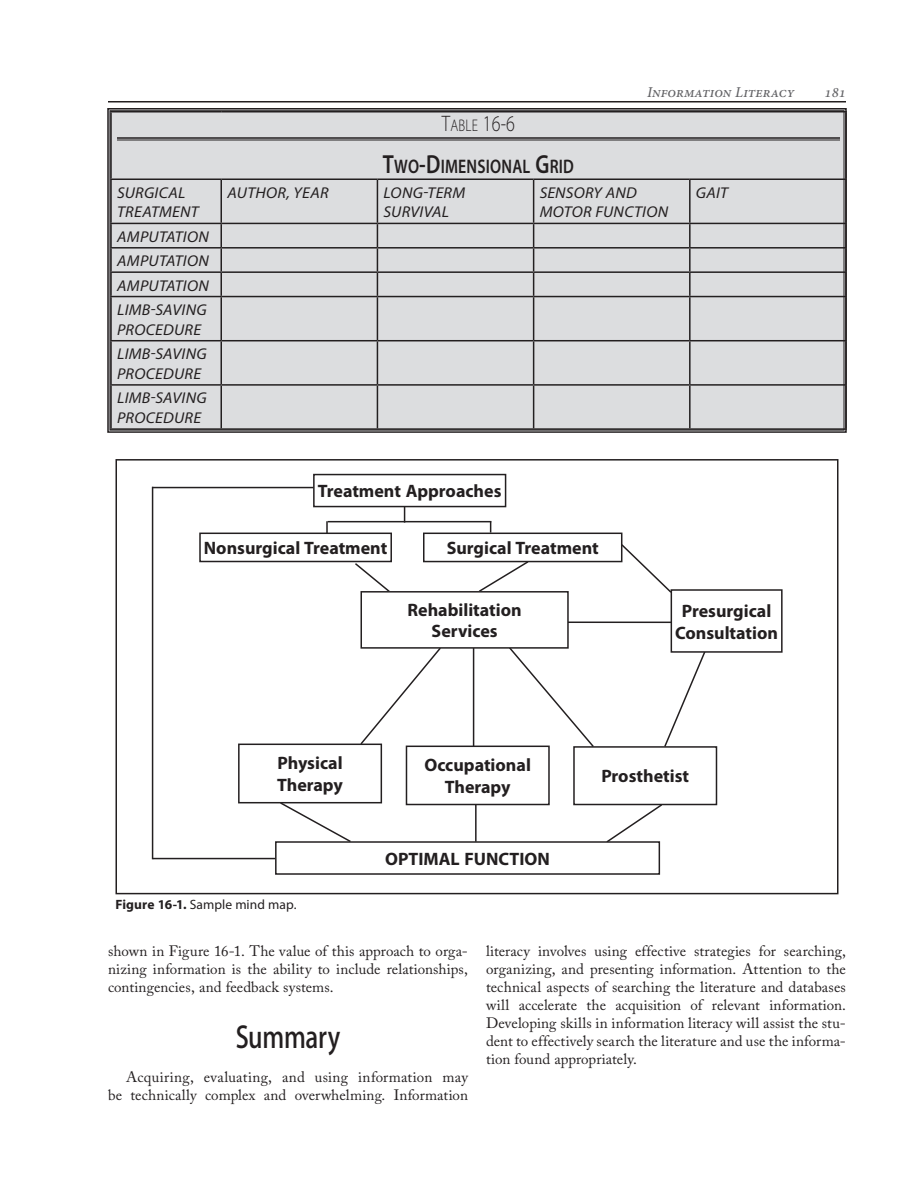
<style>
.page{position:relative;width:918px;height:1188px;background:#fff}
.page>*{position:absolute;margin:0;border:0;box-sizing:border-box;transform-origin:0 0}
.t1{font:29.25px "Adobe Fan Heiti Std Bold E Ten B5 H";letter-spacing:-.01em;color:#231f20;scale:.83 1}
.t2{font:300 22.5px "Myriad Pro";color:#231f20;scale:.8 1}
.t3{font:600 19.65px "Myriad Pro";letter-spacing:.015em;color:#231f20;scale:.8 1}
.t4{font:700 18px/21.6px "Myriad Pro";color:#231f20;text-align:center}
.t5{font:italic 15.6px/24.3px "Myriad Pro";letter-spacing:.015em;color:#231f20;scale:1.05 1}
.t6{font:15px/18px "Adobe Caslon Pro";letter-spacing:.005em;color:#231f20;text-align:justify}
.t7{font:italic 500 15px "Minion Pro";color:#636366}
.t8{font:13.5px "Myriad Pro";letter-spacing:.005em;color:#231f20}
.s1{font-size:16.8px}
.s2{font-size:26.25px}
.s3{font-weight:700}
</style>
<div class="page">
<hr style="left:108px;top:101px;width:738px;height:1px;background:#231f20">
<hr style="left:108px;top:102px;width:738px;height:1px;background:#231f20">
<svg style="left:107px;top:108px;width:740px;height:325px;background:#cdcdcf"></svg>
<div style="left:116px;top:459px;width:722px;height:435px;border:2px solid #231f20"></div>
<svg style="left:620px;top:543px;width:51px;height:51px"></svg>
<svg style="left:507px;top:649px;width:87px;height:97px"></svg>
<hr style="left:152px;top:487px;width:162px;height:1px;background:#231f20">
<hr style="left:152px;top:487px;width:1px;height:372px;background:#231f20">
<hr style="left:153px;top:858px;width:122px;height:1px;background:#231f20">
<svg style="left:404px;top:507px;width:1px;height:16px"></svg>
<hr style="left:328px;top:521px;width:163px;height:1px;background:#231f20">
<svg style="left:326px;top:521px;width:2px;height:12px"></svg>
<svg style="left:477px;top:562px;width:53px;height:29px"></svg>
<svg style="left:353px;top:562px;width:39px;height:32px"></svg>
<hr style="left:567px;top:622px;width:104px;height:1px;background:#231f20">
<svg style="left:664px;top:633px;width:41px;height:113px"></svg>
<svg style="left:605px;top:805px;width:59px;height:39px"></svg>
<hr style="left:475px;top:804px;width:2px;height:38px;background:#231f20">
<svg style="left:279px;top:803px;width:73px;height:38px"></svg>
<svg style="left:359px;top:646px;width:83px;height:100px"></svg>
<hr style="left:473px;top:648px;width:1px;height:98px;background:#231f20">
<div style="left:275px;top:841px;width:385px;height:34px;border:2px solid #231f20"></div>
<div style="left:238px;top:744px;width:144px;height:59px;border:2px solid #231f20"></div>
<div style="left:406px;top:746px;width:144px;height:59px;border:2px solid #231f20"></div>
<div style="left:573px;top:746px;width:144px;height:59px;border:2px solid #231f20"></div>
<div style="left:361px;top:591px;width:208px;height:58px;border:2px solid #231f20"></div>
<div style="left:671px;top:590px;width:111px;height:62px;background:#fff"></div>
<div style="left:671px;top:589px;width:112px;height:64px;border:2px solid #231f20"></div>
<div style="left:423px;top:533px;width:199px;height:29px;border:2px solid #231f20"></div>
<div style="left:199px;top:533px;width:193px;height:29px;border:2px solid #231f20"></div>
<div style="left:313px;top:474px;width:193px;height:33px;border:2px solid #231f20"></div>
<p class="t2" style="left:442px;top:115px;width:93px">T<span class="s1">ABLE</span> 16-6</p>
<p class="t3" style="left:383px;top:159px;width:240px"><span class="s2">T</span>WO<span class="s2">-D</span>IMENSIONAL <span class="s2">G</span>RID</p>
<p class="t7" style="left:647px;top:86px;width:149px">Information Literacy</p>
<p class="t7" style="left:825px;top:86px;width:23px">181</p>
<p class="t5" style="left:117px;top:184px;width:79px;line-height:19.8px">SURGICAL<br>TREATMENT</p>
<p class="t5" style="left:227px;top:181px;width:98px">AUTHOR, YEAR</p>
<p class="t5" style="left:384px;top:184px;width:79px;line-height:19.8px">LONG-TERM<br>SURVIVAL</p>
<p class="t5" style="left:540px;top:184px;width:124px;line-height:19.8px">SENSORY AND<br>MOTOR FUNCTION</p>
<p class="t5" style="left:696px;top:181px;width:32px">GAIT</p>
<p class="t5" style="left:117px;top:226px;width:89px;text-align:justify">AMPUTATION AMPUTATION AMPUTATION LIMB-SAVING</p>
<p class="t5" style="left:117px;top:319px;width:87px">PROCEDURE<br>LIMB-SAVING</p>
<p class="t5" style="left:117px;top:363px;width:87px">PROCEDURE<br>LIMB-SAVING</p>
<p class="t5" style="left:117px;top:407px;width:82px">PROCEDURE</p>
<p class="t4" style="left:318px;top:482px;width:185px">Treatment Approaches</p>
<p class="t4" style="left:204px;top:539px;width:185px">Nonsurgical Treatment</p>
<p class="t4" style="left:447px;top:539px;width:154px">Surgical Treatment</p>
<p class="t4" style="left:407px;top:600px;width:116px">Rehabilitation<br>Services</p>
<p class="t4" style="left:675px;top:602px;width:104px">Presurgical<br>Consultation</p>
<p class="t4" style="left:277px;top:754px;width:67px;text-align:left">Physical<br>Therapy</p>
<p class="t4" style="left:424px;top:756px;width:108px">Occupational<br>Therapy</p>
<p class="t4" style="left:601px;top:767px;width:89px">Prosthetist</p>
<p class="t8" style="left:116px;top:899px;width:182px"><span class="s3">Figure 16-1.</span> Sample mind map.</p>
<p class="t4" style="left:385px;top:849px;width:166px">OPTIMAL FUNCTION</p>
<p class="t6" style="left:108px;top:944px;width:361px">shown in Figure 16-1. The value of this approach to orga&shy;nizing information is the ability to include relationships, contingencies, and feedback systems.</p>
<p class="t1" style="left:236px;top:1026px;width:128px">Summary</p>
<p class="t6" style="left:108px;top:1070px;width:361px;text-align:right">Acquiring, evaluating, and using information may<br>be technically complex and overwhelming. Information</p>
<p class="t6" style="left:486px;top:944px;width:362px">literacy involves using effective strategies for searching, organizing, and presenting information. Attention to the technical aspects of searching the literature and databases will accelerate the acquisition of relevant information.<br>Developing skills in information literacy will assist the stu&shy;dent to effectively search the literature and use the informa&shy;tion found appropriately.</p>
</div>
